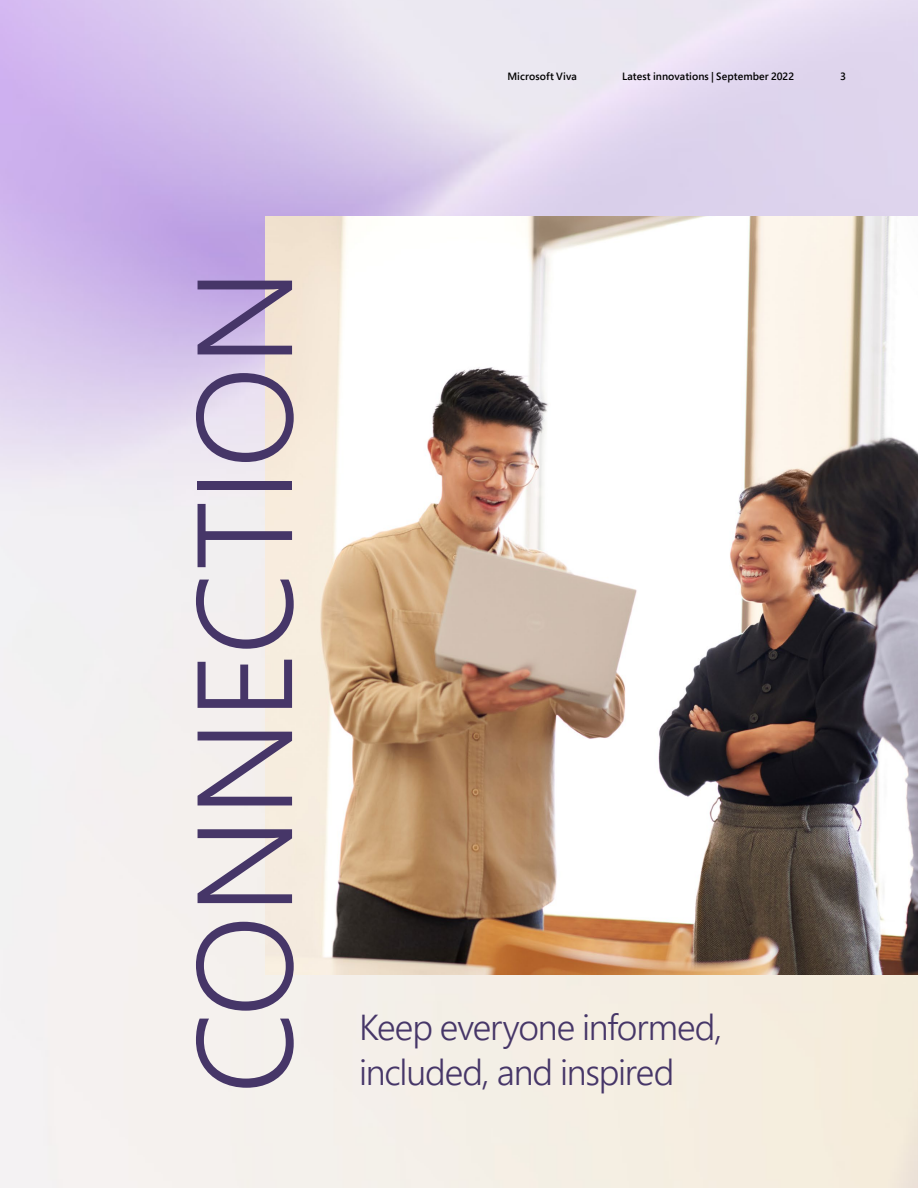
<style>
.page{position:relative;width:918px;height:1188px;background:#fff}
.page>*{position:absolute;margin:0;border:0;box-sizing:border-box;transform-origin:0 0}
.H1c{font:300 135px "Segoe Pro";letter-spacing:-.005em;color:#463668}
.H1a{font:300 36px "Segoe Pro";letter-spacing:-.03em;color:#463668}
.Page_Header{font:600 10.5px "Segoe Pro";letter-spacing:.01em;color:#000}
.Page{font:600 10.5px "Segoe Pro";color:#000}
</style>
<div class="page">
<img style="left:266px;top:216px;width:652px;height:759px">
<p class="Page_Header" style="left:507px;top:69px;width:71px">Microsoft Viva</p>
<p class="Page_Header" style="left:622px;top:69px;width:174px">Latest innovations | September 2022</p>
<p class="Page" style="left:840px;top:69px;width:7px">3</p>
<p class="H1c" style="left:152px;top:1094px;width:828px;rotate:-90deg">CONNECTION</p>
<p class="H1a" style="left:359px;top:1002px;width:365px">Keep everyone informed,</p>
<p class="H1a" style="left:359px;top:1047px;width:317px">included, and inspired</p>
</div>
